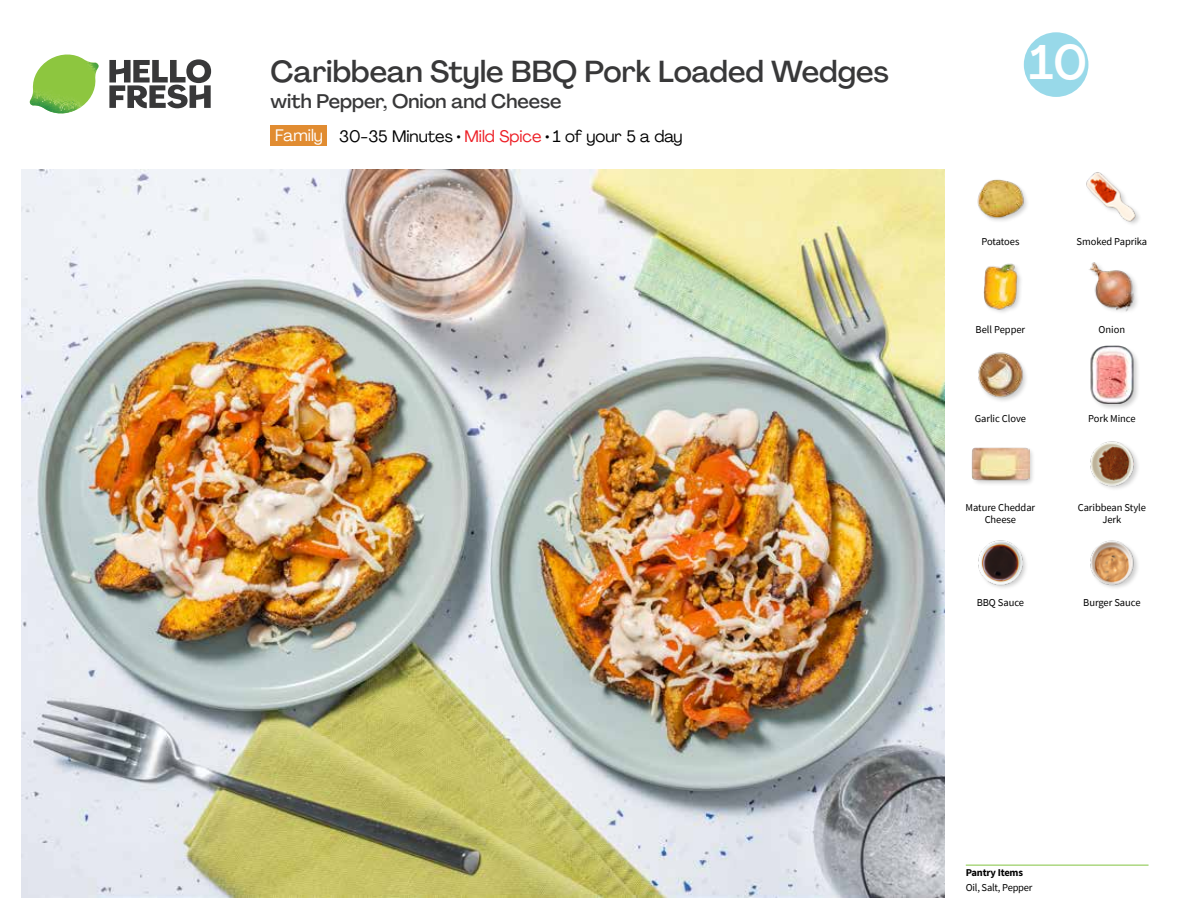
<style>
.page{position:relative;width:1188px;height:918px;background:#fff}
.page>*{position:absolute;margin:0;border:0;box-sizing:border-box;transform-origin:0 0}
.t1{font:500 48px "Agrandir";color:#fff}
.t2{font:500 30px "Agrandir";color:#383839}
.t3{font:500 19.5px "Agrandir";color:#383839}
.t4{font:16.5px "Agrandir";color:#000}
.t5{font:16.5px "Agrandir";color:#fff}
.t6{font:10.5px/12px "Source Sans Pro";letter-spacing:-.005em;color:#000;text-align:center}
.t7{font:700 10.5px "Source Sans Pro";letter-spacing:-.02em;color:#000}
.s1{color:#ed1d24}
</style>
<div class="page">
<svg style="left:109px;top:59px;width:102px;height:49px"></svg>
<img style="left:30px;top:55px;width:69px;height:59px">
<img style="left:21px;top:170px;width:924px;height:728px">
<hr style="left:966px;top:865px;width:183px;height:1px;background:#82c341">
<div style="left:271px;top:126px;width:56px;height:20px;background:#e18c31"></div>
<img style="left:978px;top:540px;width:48px;height:48px">
<img style="left:1090px;top:540px;width:48px;height:48px">
<img style="left:978px;top:352px;width:48px;height:49px">
<div style="left:972px;top:447px;width:64px;height:40px;background:#000;opacity:.2"></div>
<img style="left:972px;top:447px;width:57px;height:40px">
<img style="left:1090px;top:441px;width:48px;height:48px">
<div style="left:1090px;top:345px;width:51px;height:65px;background:#000;opacity:.2"></div>
<img style="left:1090px;top:346px;width:51px;height:57px">
<img style="left:977px;top:179px;width:50px;height:42px">
<img style="left:983px;top:263px;width:38px;height:49px">
<img style="left:1089px;top:262px;width:48px;height:50px">
<img style="left:1086px;top:172px;width:53px;height:52px">
<svg style="left:1023px;top:32px;width:66px;height:65px"></svg>
<h2 class="t2" style="left:271px;top:53px;width:620px">Caribbean Style BBQ Pork Loaded Wedges</h2>
<h3 class="t3" style="left:271px;top:89px;width:293px">with Pepper, Onion and Cheese</h3>
<h3 class="t5" style="left:275px;top:125px;width:49px">Family</h3>
<h3 class="t4" style="left:339px;top:126px;width:345px">30-35 Minutes • <span class="s1">Mild Spice</span> • 1 of your 5 a day</h3>
<h1 class="t1" style="left:1029px;top:33px;width:60px">10</h1>
<p class="t6" style="left:981px;top:235px;width:40px">Potatoes</p>
<p class="t6" style="left:1077px;top:235px;width:72px">Smoked Paprika</p>
<p class="t6" style="left:976px;top:324px;width:51px">Bell Pepper</p>
<p class="t6" style="left:1099px;top:324px;width:28px">Onion</p>
<p class="t6" style="left:975px;top:413px;width:53px">Garlic Clove</p>
<p class="t6" style="left:1088px;top:413px;width:49px">Pork Mince</p>
<p class="t6" style="left:966px;top:501px;width:71px">Mature Cheddar<br>Cheese</p>
<p class="t6" style="left:1078px;top:501px;width:70px">Caribbean Style<br>Jerk</p>
<p class="t6" style="left:977px;top:596px;width:49px">BBQ Sauce</p>
<p class="t6" style="left:1083px;top:596px;width:59px">Burger Sauce</p>
<p class="t7" style="left:966px;top:866px;width:59px">Pantry Items</p>
<p class="t6" style="left:966px;top:881px;width:68px">Oil, Salt, Pepper</p>
</div>
